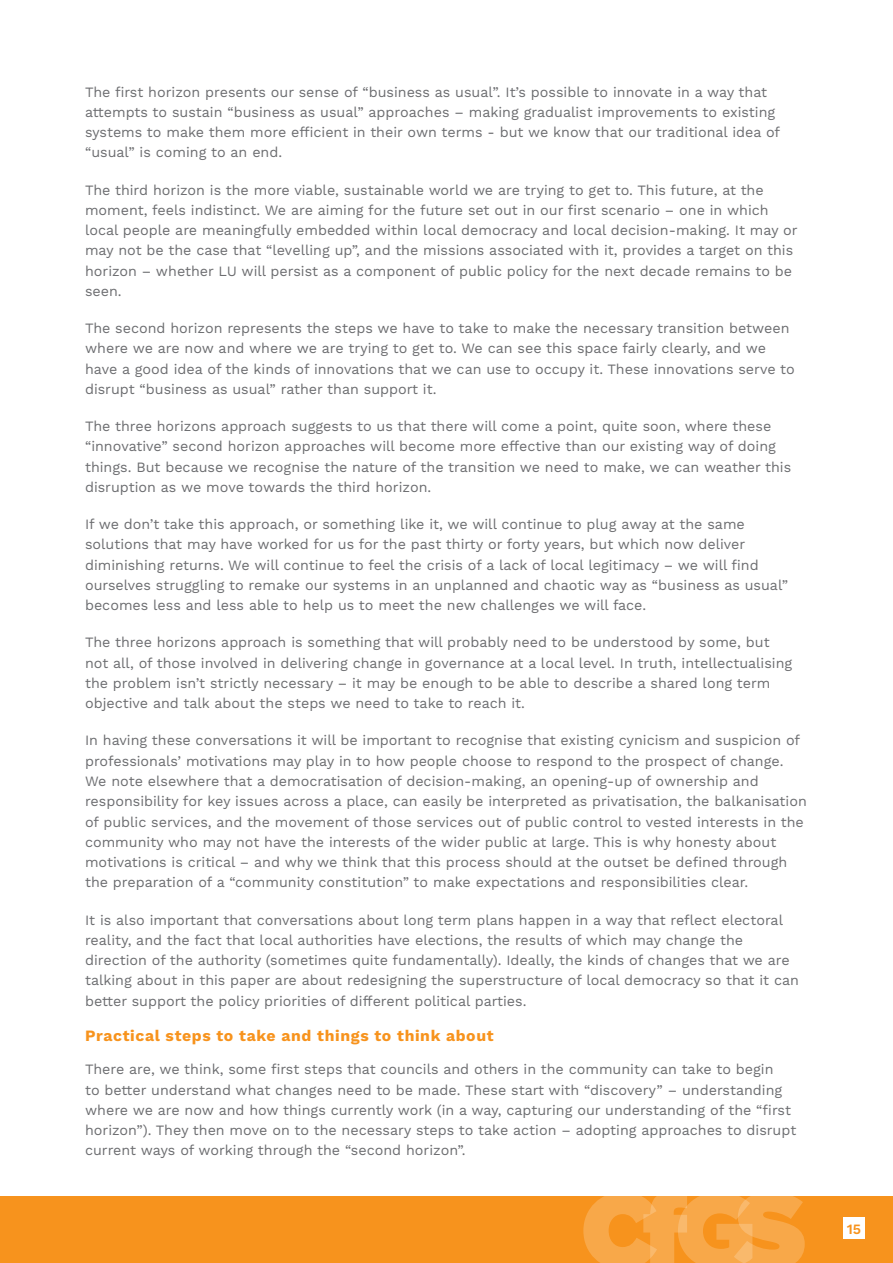
<style>
.page{position:relative;width:893px;height:1263px;background:#fff}
.page>*{position:absolute;margin:0;border:0;box-sizing:border-box;transform-origin:0 0}
.t1{font:700 15.75px "Work Sans";letter-spacing:.04em;color:#f7931d}
.t2{font:14.25px/20.2px "Work Sans";color:#6c6d70}
.t3{font:600 14.25px "Work Sans";color:#f7931d}
</style>
<div class="page">
<div style="left:0;top:1196px;width:893px;height:67px;background:#f7931d"></div>
<div style="left:844px;top:1218px;width:21px;height:21px;background:#fff"></div>
<svg style="left:583px;top:1196px;width:222px;height:67px"></svg>
<p class="t2" style="left:85px;top:82px;width:697px">The first horizon presents our sense of “business as usual”. It’s possible to innovate in a way that attempts to sustain “business as usual” approaches – making gradualist improvements to existing systems to make them more efficient in their own terms - but we know that our traditional idea of “usual” is coming to an end.</p>
<p class="t2" style="left:85px;top:180px;width:714px">The third horizon is the more viable, sustainable world we are trying to get to. This future, at the moment, feels indistinct. We are aiming for the future set out in our first scenario – one in which local people are meaningfully embedded within local democracy and local decision-making. It may or may not be the case that “levelling up”, and the missions associated with it, provides a target on this horizon – whether LU will persist as a component of public policy for the next decade remains to be seen.</p>
<p class="t2" style="left:85px;top:319px;width:711px">The second horizon represents the steps we have to take to make the necessary transition between where we are now and where we are trying to get to. We can see this space fairly clearly, and we have a good idea of the kinds of innovations that we can use to occupy it. These innovations serve to disrupt “business as usual” rather than support it.</p>
<p class="t2" style="left:85px;top:417px;width:708px">The three horizons approach suggests to us that there will come a point, quite soon, where these “innovative” second horizon approaches will become more effective than our existing way of doing things. But because we recognise the nature of the transition we need to make, we can weather this disruption as we move towards the third horizon.</p>
<p class="t2" style="left:85px;top:515px;width:705px">If we don’t take this approach, or something like it, we will continue to plug away at the same solutions that may have worked for us for the past thirty or forty years, but which now deliver diminishing returns. We will continue to feel the crisis of a lack of local legitimacy – we will find ourselves struggling to remake our systems in an unplanned and chaotic way as “business as usual” becomes less and less able to help us to meet the new challenges we will face.</p>
<p class="t2" style="left:85px;top:633px;width:709px">The three horizons approach is something that will probably need to be understood by some, but not all, of those involved in delivering change in governance at a local level. In truth, intellectualising the problem isn’t strictly necessary – it may be enough to be able to describe a shared long term objective and talk about the steps we need to take to reach it.</p>
<p class="t2" style="left:85px;top:731px;width:723px">In having these conversations it will be important to recognise that existing cynicism and suspicion of professionals’ motivations may play in to how people choose to respond to the prospect of change.<br>We note elsewhere that a democratisation of decision-making, an opening-up of ownership and responsibility for key issues across a place, can easily be interpreted as privatisation, the balkanisation of public services, and the movement of those services out of public control to vested interests in the community who may not have the interests of the wider public at large. This is why honesty about motivations is critical – and why we think that this process should at the outset be defined through the preparation of a “community constitution” to make expectations and responsibilities clear.</p>
<p class="t2" style="left:85px;top:910px;width:715px">It is also important that conversations about long term plans happen in a way that reflect electoral reality, and the fact that local authorities have elections, the results of which may change the direction of the authority (sometimes quite fundamentally). Ideally, the kinds of changes that we are talking about in this paper are about redesigning the superstructure of local democracy so that it can better support the policy priorities of different political parties.</p>
<p class="t1" style="left:85px;top:1027px;width:410px">Practical steps to take and things to think about</p>
<p class="t2" style="left:85px;top:1060px;width:713px">There are, we think, some first steps that councils and others in the community can take to begin<br>to better understand what changes need to be made. These start with “discovery” – understanding where we are now and how things currently work (in a way, capturing our understanding of the “first horizon”). They then move on to the necessary steps to take action – adopting approaches to disrupt current ways of working through the “second horizon”.</p>
<p class="t3" style="left:847px;top:1221px;width:16px">15</p>
</div>
